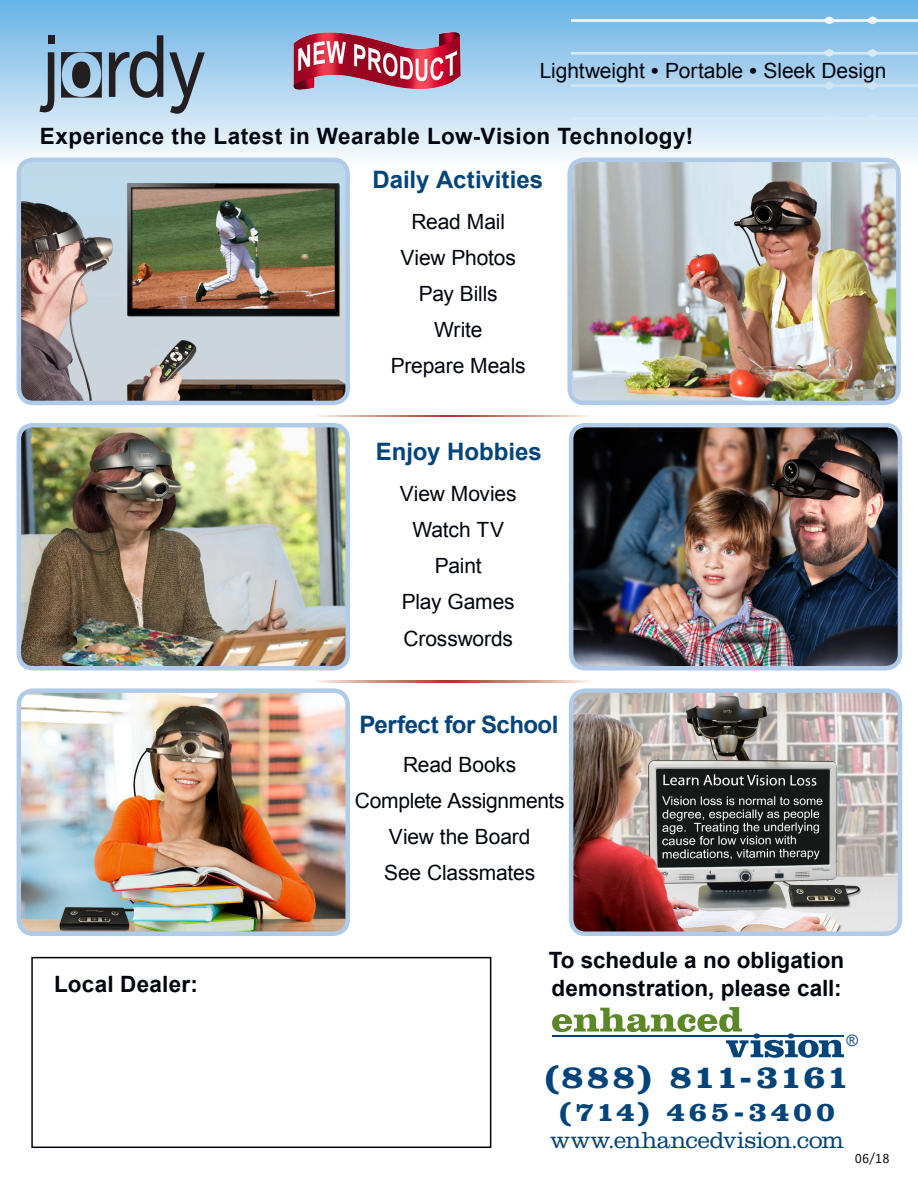
<style>
.page{position:relative;width:918px;height:1188px;background:#fff}
.page>*{position:absolute;margin:0;border:0;box-sizing:border-box;transform-origin:0 0}
.Lg_Mnl_Header{font:700 33.45px "Clarendon LT Std";letter-spacing:.05em;color:#00447b;scale:1.08 1}
.Lg_Mnl_Header-2{font:700 27.9px "Clarendon LT Std";letter-spacing:.13em;color:#00447b;scale:1.08 1}
.Lg_Mnl_Header-3{font:700 24px "Arial";letter-spacing:-.005em;color:#00447b}
.Lg_Mnl_Header-4{font:300 24px "Clarendon LT Std";letter-spacing:-.01em;color:#00447b}
.Body{font:700 22.5px/27.8px "Arial";color:#01060e}
.Lg_Mnl_Header-5{font:700 22.5px "Arial";letter-spacing:.02em;color:#01060e}
.Lg_Mnl_Header-6{font:21px "Arial";letter-spacing:-.005em;color:#01060e}
.t1{font:15.75px "Arial";color:#0d4c85}
.Body-2{font:13.5px "TV Nord EF";color:#01060e}
.s1{font-weight:700}
</style>
<div class="page">
<div style="left:0;top:0;width:918px;height:168px;background:linear-gradient(to bottom,#66b1e3,#fbfbfd)"></div>
<img style="left:571px;top:8px;width:347px;height:128px">
<img style="left:285px;top:27px;width:181px;height:71px">
<svg style="left:39px;top:52px;width:15px;height:60px"></svg>
<div style="left:48px;top:35px;width:6px;height:8px;background:#231f20"></div>
<svg style="left:169px;top:52px;width:36px;height:62px"></svg>
<svg style="left:109px;top:35px;width:54px;height:63px"></svg>
<svg style="left:61px;top:52px;width:41px;height:46px"></svg>
<div style="left:72px;top:61px;width:18px;height:27px;background:#231f20;border-radius:50%"></div>
<div style="left:31px;top:957px;width:460px;height:191px;border:2px solid #01060e"></div>
<svg style="left:317px;top:415px;width:272px;height:2px"></svg>
<svg style="left:317px;top:680px;width:272px;height:2px"></svg>
<img style="left:570px;top:160px;width:328px;height:240px">
<div style="left:567px;top:158px;width:334px;height:247px;border:4px solid #b0cbe9;border-radius:14px"></div>
<img style="left:574px;top:428px;width:323px;height:238px">
<div style="left:569px;top:423px;width:333px;height:248px;border:4px solid #b0cbe9;border-radius:14px"></div>
<img style="left:574px;top:693px;width:323px;height:238px">
<div style="left:569px;top:688px;width:333px;height:248px;border:4px solid #b0cbe9;border-radius:14px"></div>
<img style="left:19px;top:160px;width:329px;height:240px">
<div style="left:17px;top:158px;width:333px;height:247px;border:4px solid #b0cbe9;border-radius:14px"></div>
<img style="left:22px;top:428px;width:323px;height:238px">
<div style="left:17px;top:423px;width:333px;height:248px;border:4px solid #b0cbe9;border-radius:14px"></div>
<img style="left:22px;top:693px;width:323px;height:238px">
<div style="left:17px;top:688px;width:333px;height:248px;border:4px solid #b0cbe9;border-radius:14px"></div>
<svg style="left:552px;top:1007px;width:190px;height:25px"></svg>
<hr style="left:552px;top:1035px;width:291px;height:2px;background:#00447b">
<svg style="left:752px;top:1033px;width:10px;height:6px"></svg>
<svg style="left:786px;top:1033px;width:10px;height:6px"></svg>
<svg style="left:726px;top:1040px;width:118px;height:18px"></svg>
<p class="Lg_Mnl_Header-6" style="left:540px;top:57px;width:348px">Lightweight <span class="s1">•</span> Portable <span class="s1">•</span> Sleek Design</p>
<p class="Lg_Mnl_Header-5" style="left:40px;top:121px;width:655px">Experience the Latest in Wearable Low-Vision Technology!</p>
<p class="Lg_Mnl_Header-3" style="left:373px;top:164px;width:172px">Daily Activities</p>
<p class="Lg_Mnl_Header-6" style="left:412px;top:208px;width:95px">Read Mail</p>
<p class="Lg_Mnl_Header-6" style="left:401px;top:244px;width:117px">View Photos</p>
<p class="Lg_Mnl_Header-6" style="left:419px;top:280px;width:81px">Pay Bills</p>
<p class="Lg_Mnl_Header-6" style="left:434px;top:316px;width:50px">Write</p>
<p class="Lg_Mnl_Header-6" style="left:391px;top:352px;width:137px">Prepare Meals</p>
<p class="Lg_Mnl_Header-3" style="left:376px;top:436px;width:168px">Enjoy Hobbies</p>
<p class="Lg_Mnl_Header-6" style="left:400px;top:480px;width:118px">View Movies</p>
<p class="Lg_Mnl_Header-6" style="left:412px;top:516px;width:93px">Watch TV</p>
<p class="Lg_Mnl_Header-6" style="left:435px;top:552px;width:48px">Paint</p>
<p class="Lg_Mnl_Header-6" style="left:402px;top:588px;width:115px">Play Games</p>
<p class="Lg_Mnl_Header-6" style="left:403px;top:624px;width:111px">Crosswords</p>
<p class="Lg_Mnl_Header-3" style="left:360px;top:709px;width:200px">Perfect for School</p>
<p class="Body" style="left:54px;top:971px;width:145px">Local Dealer:</p>
<p class="Lg_Mnl_Header-6" style="left:403px;top:751px;width:115px">Read Books</p>
<p class="Lg_Mnl_Header-6" style="left:355px;top:787px;width:211px">Complete Assignments</p>
<p class="Lg_Mnl_Header-6" style="left:389px;top:823px;width:143px">View the Board</p>
<p class="Lg_Mnl_Header-6" style="left:384px;top:859px;width:153px">See Classmates</p>
<p class="Body" style="left:549px;top:947px;width:297px">To schedule a no obligation demonstration, please call:</p>
<p class="t1" style="left:846px;top:1031px;width:13px">®</p>
<p class="Lg_Mnl_Header" style="left:545px;top:1056px;width:283px">(888) 811-3161</p>
<p class="Lg_Mnl_Header-2" style="left:560px;top:1094px;width:256px">(714) 465-3400</p>
<p class="Lg_Mnl_Header-4" style="left:550px;top:1126px;width:295px">www.enhancedvision.com</p>
<p class="Body-2" style="left:855px;top:1152px;width:36px">06/18</p>
</div>
